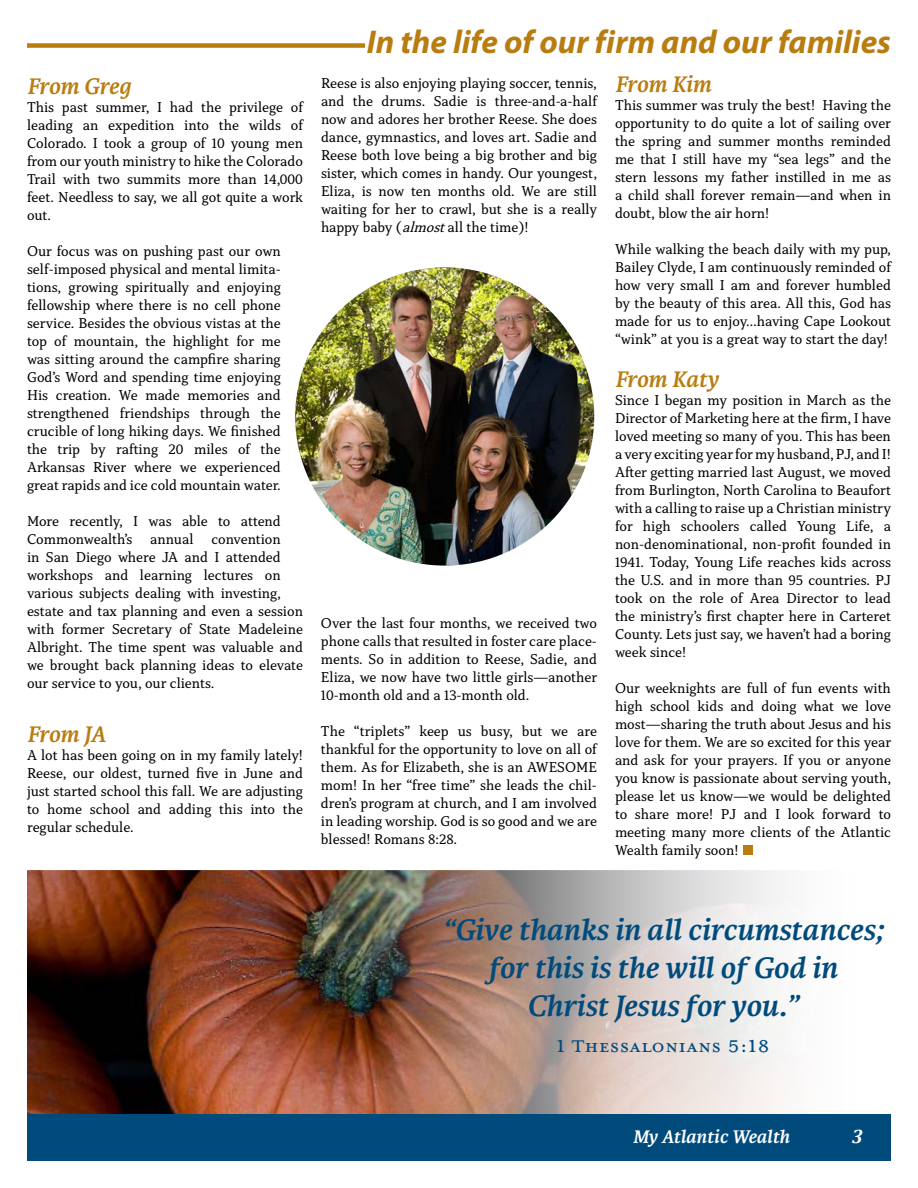
<style>
.page{position:relative;width:918px;height:1188px;background:#fff}
.page>*{position:absolute;margin:0;border:0;box-sizing:border-box;transform-origin:0 0}
.t1{font:italic 700 33px "Myriad Pro";color:#b97c0f}
.t2{font:italic 700 31.5px/37.8px "Karmina";color:#004b7c;text-align:center}
.t3{font:27px "Mrs Eaves Petite Caps OT";color:#004b7c}
.t4{font:italic 700 24px "Karmina";color:#b97c0f}
.t5{font:italic 700 19.5px "Karmina";color:#fff}
.t6{font:italic 700 19.5px "Cambria";color:#fff}
.t7{font:15px/18px "Capitolina";color:#000;text-align:justify}
.s1{font-style:italic}
</style>
<div class="page">
<img style="left:27px;top:871px;width:756px;height:243px">
<div style="left:27px;top:1114px;width:864px;height:47px;background:#004b7c"></div>
<div style="left:27px;top:43px;width:338px;height:5px;background:#b97c0f"></div>
<img style="left:295px;top:267px;width:300px;height:299px">
<div style="left:743px;top:845px;width:9px;height:10px;background:#b97c0f"></div>
<h3 class="t4" style="left:27px;top:73px;width:105px">From Greg</h3>
<p class="t7" style="left:27px;top:99px;width:278px">This past summer, I had the privilege of leading an expedition into the wilds of Colorado. I took a group of 10 young men from our youth ministry to hike the Colorado Trail with two summits more than 14,000 feet. Needless to say, we all got quite a work out.</p>
<p class="t7" style="left:27px;top:243px;width:255px">Our focus was on pushing past our own self-imposed physical and mental limita&shy;tions, growing spiritually and enjoying fellowship where there is no cell phone service. Besides the obvious vistas at the top of mountain, the highlight for me was sitting around the campfire sharing God’s Word and spending time enjoying His creation. We made memories and strengthened friendships through the crucible of long hiking days. We finished the trip by rafting 20 miles of the Arkansas River where we experienced great rapids and ice cold mountain water.</p>
<p class="t7" style="left:27px;top:513px;width:278px;text-align:left">More recently, I was able to attend Commonwealth’s annual convention<br>in San Diego where JA and I attended workshops and learning lectures on various subjects dealing with investing, estate and tax planning and even a session with former Secretary of State Madeleine Albright. The time spent was valuable and we brought back planning ideas to elevate our service to you, our clients.</p>
<h3 class="t4" style="left:27px;top:721px;width:80px">From JA</h3>
<p class="t7" style="left:27px;top:747px;width:278px">A lot has been going on in my family lately!<br>Reese, our oldest, turned five in June and just started school this fall. We are adjusting to home school and adding this into the regular schedule.</p>
<h1 class="t1" style="left:367px;top:21px;width:526px">In the life of our firm and our families</h1>
<p class="t7" style="left:321px;top:74px;width:278px">Reese is also enjoying playing soccer, tennis, and the drums. Sadie is three-and-a-half now and adores her brother Reese. She does dance, gymnastics, and loves art. Sadie and Reese both love being a big brother and big sister, which comes in handy. Our youngest, Eliza, is now ten months old. We are still waiting for her to crawl, but she is a really happy baby (<span class="s1">almost</span>all the time)!</p>
<p class="t7" style="left:321px;top:614px;width:278px">Over the last four months, we received two phone calls that resulted in foster care place&shy;ments. So in addition to Reese, Sadie, and Eliza, we now have two little girls—another 10-month old and a 13-month old.</p>
<p class="t7" style="left:321px;top:722px;width:278px">The “triplets” keep us busy, but we are thankful for the opportunity to love on all of them. As for Elizabeth, she is an AWESOME mom! In her “free time” she leads the chil&shy;dren’s program at church, and I am involved in leading worship. God is so good and we are blessed! Romans 8:28.</p>
<h3 class="t4" style="left:615px;top:70px;width:98px">From Kim</h3>
<p class="t7" style="left:615px;top:96px;width:278px">This summer was truly the best! Having the opportunity to do quite a lot of sailing over the spring and summer months reminded me that I still have my “sea legs” and the stern lessons my father instilled in me as a child shall forever remain—and when in doubt, blow the air horn!</p>
<p class="t7" style="left:615px;top:240px;width:278px">While walking the beach daily with my pup, Bailey Clyde, I am continuously reminded of how very small I am and forever humbled by the beauty of this area. All this, God has made for us to enjoy…having Cape Lookout “wink” at you is a great way to start the day!</p>
<h3 class="t4" style="left:615px;top:365px;width:105px">From Katy</h3>
<p class="t7" style="left:615px;top:391px;width:278px">Since I began my position in March as the Director of Marketing here at the firm, I have loved meeting so many of you. This has been a very exciting year for my husband, PJ, and I!<br>After getting married last August, we moved from Burlington, North Carolina to Beaufort with a calling to raise up a Christian ministry for high schoolers called Young Life, a non-denominational, non-profit founded in 1941. Today, Young Life reaches kids across the U.S. and in more than 95 countries. PJ took on the role of Area Director to lead the ministry’s first chapter here in Carteret County. Lets just say, we haven’t had a boring week since!</p>
<p class="t7" style="left:615px;top:679px;width:278px">Our weeknights are full of fun events with high school kids and doing what we love most—sharing the truth about Jesus and his love for them. We are so excited for this year and ask for your prayers. If you or anyone you know is passionate about serving youth, please let us know—we would be delighted to share more! PJ and I look forward to meeting many more clients of the Atlantic Wealth family soon!</p>
<h2 class="t2" style="left:443px;top:911px;width:442px">“Give thanks in all circumstances; for this is the will of God in<br>Christ Jesus for you.”</h2>
<h3 class="t3" style="left:556px;top:1029px;width:215px">1 Thessalonians 5:18</h3>
<h3 class="t5" style="left:633px;top:1125px;width:158px">My Atlantic Wealth</h3>
<h3 class="t6" style="left:852px;top:1122px;width:13px">3</h3>
</div>
